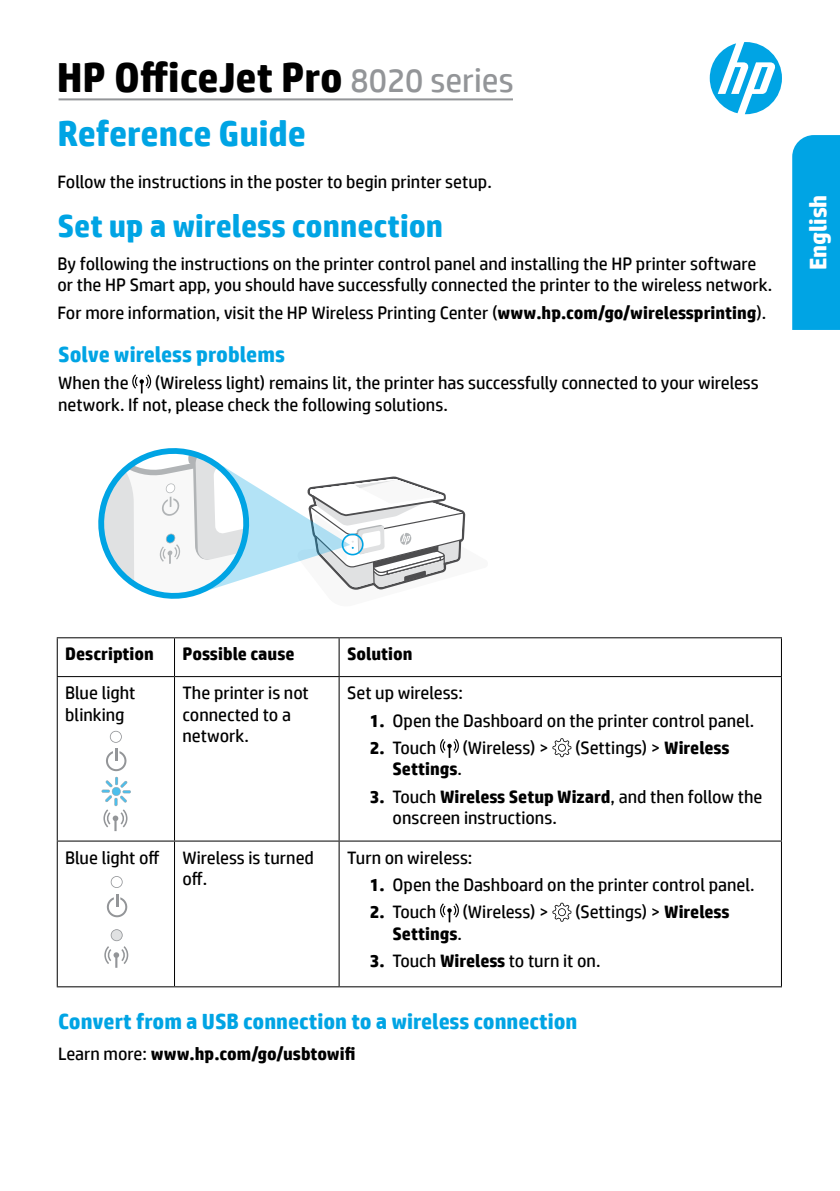
<style>
.page{position:relative;width:840px;height:1191px;background:#fff}
.page>*{position:absolute;margin:0;border:0;box-sizing:border-box;transform-origin:0 0}
.product_name{font:700 42px "HP Simplified";color:#000}
.section_title{font:700 36px "HP Simplified";color:#00a4e4}
.section_title-2{font:700 32px "HP Simplified";color:#00a4e4}
.bleed_tab{font:700 24px "HP Simplified";color:#fff}
.subsection_title2{font:700 22px "HP Simplified";color:#00a4e4}
.table_body1{font:700 22px "HP Simplified";color:#00a4e4}
.body{font:18px/21.6px "HP Simplified";color:#000}
.table_body1-2{font:18px/21.6px "HP Simplified";color:#000}
.body-2{font:700 18px "HP Simplified";color:#000}
.table_body1-3{font:700 18px "HP Simplified";color:#000}
.s1{font-weight:400;font-size:34px;color:#939598}
.s2{font-weight:700}
.s3{font-weight:400}
</style>
<div class="page">
<hr style="left:59px;top:98px;width:453px;height:2px;background:#939598">
<svg style="left:709px;top:42px;width:72px;height:72px"></svg>
<div style="left:792px;top:135px;width:47px;height:195px;background:#00a4e4"></div>
<hr style="left:57px;top:677px;width:1px;height:163px;background:#000">
<hr style="left:174px;top:677px;width:1px;height:163px;background:#000">
<hr style="left:338px;top:677px;width:1px;height:163px;background:#000">
<hr style="left:780px;top:677px;width:1px;height:163px;background:#000">
<hr style="left:57px;top:840px;width:117px;height:1px;background:#000">
<hr style="left:57px;top:841px;width:1px;height:145px;background:#000">
<hr style="left:174px;top:840px;width:165px;height:1px;background:#000">
<hr style="left:174px;top:841px;width:1px;height:145px;background:#000">
<hr style="left:339px;top:840px;width:442px;height:1px;background:#000">
<hr style="left:338px;top:841px;width:1px;height:145px;background:#000">
<hr style="left:780px;top:841px;width:1px;height:145px;background:#000">
<hr style="left:57px;top:986px;width:117px;height:1px;background:#000">
<hr style="left:174px;top:986px;width:165px;height:1px;background:#000">
<hr style="left:339px;top:986px;width:442px;height:1px;background:#000">
<hr style="left:57px;top:637px;width:117px;height:1px;background:#000">
<hr style="left:57px;top:638px;width:1px;height:38px;background:#000">
<hr style="left:174px;top:637px;width:165px;height:1px;background:#000">
<hr style="left:174px;top:638px;width:1px;height:38px;background:#000">
<hr style="left:339px;top:637px;width:442px;height:1px;background:#000">
<hr style="left:338px;top:638px;width:1px;height:38px;background:#000">
<hr style="left:780px;top:638px;width:1px;height:38px;background:#000">
<hr style="left:57px;top:676px;width:117px;height:1px;background:#000">
<hr style="left:174px;top:676px;width:165px;height:1px;background:#000">
<hr style="left:339px;top:676px;width:442px;height:1px;background:#000">
<svg style="left:440px;top:739px;width:18px;height:19px"></svg>
<svg style="left:552px;top:738px;width:19px;height:19px"></svg>
<svg style="left:440px;top:903px;width:18px;height:19px"></svg>
<svg style="left:552px;top:902px;width:19px;height:19px"></svg>
<svg style="left:132px;top:374px;width:19px;height:19px"></svg>
<svg style="left:98px;top:448px;width:368px;height:151px"></svg>
<svg style="left:106px;top:731px;width:20px;height:40px"></svg>
<svg style="left:101px;top:777px;width:30px;height:54px"></svg>
<svg style="left:107px;top:895px;width:20px;height:22px"></svg>
<svg style="left:111px;top:876px;width:12px;height:12px"></svg>
<svg style="left:104px;top:929px;width:24px;height:38px"></svg>
<p class="product_name" style="left:57px;top:50px;width:458px">HP OfficeJet Pro <span class="s1">8020 series</span></p>
<p class="section_title" style="left:57px;top:110px;width:250px">Reference Guide</p>
<p class="body" style="left:57px;top:171px;width:435px">Follow the instructions in the poster to begin printer setup.</p>
<p class="section_title-2" style="left:57px;top:205px;width:387px">Set up a wireless connection</p>
<p class="body" style="left:57px;top:252px;width:715px">By following the instructions on the printer control panel and installing the HP printer software or the HP Smart app, you should have successfully connected the printer to the wireless network.</p>
<p class="body" style="left:57px;top:301px;width:710px">For more information, visit the HP Wireless Printing Center (<span class="s2">www.hp.com/go/wirelessprinting</span>).</p>
<p class="table_body1" style="left:58px;top:340px;width:228px">Solve wireless problems</p>
<p class="table_body1-2" style="left:58px;top:372px;width:72px">When the</p>
<p class="table_body1-2" style="left:58px;top:372px;width:701px;text-indent:96px">(Wireless light) remains lit, the printer has successfully connected to your wireless network. If not, please check the following solutions.</p>
<p class="bleed_tab" style="left:802px;top:270px;width:77px;rotate:-90deg">English</p>
<p class="table_body1-3" style="left:65px;top:642px;width:90px">Description</p>
<p class="table_body1-3" style="left:182px;top:642px;width:113px">Possible cause</p>
<p class="table_body1-3" style="left:347px;top:642px;width:67px">Solution</p>
<p class="body" style="left:65px;top:682px;width:72px">Blue light blinking</p>
<p class="table_body1-2" style="left:182px;top:682px;width:128px">The printer is not connected to a network.</p>
<p class="table_body1-2" style="left:347px;top:682px;width:117px">Set up wireless:</p>
<p class="body" style="left:369px;top:709px;width:386px"><span class="s2">1.</span> Open the Dashboard on the printer control panel.</p>
<p class="body" style="left:369px;top:736px;width:68px"><span class="s2">2.</span> Touch</p>
<p class="body" style="left:462px;top:736px;width:88px">(Wireless) &gt;</p>
<p class="body" style="left:574px;top:736px;width:156px">(Settings) &gt; <span class="s2">Wireless</span></p>
<p class="body-2" style="left:392px;top:757px;width:71px">Settings<span class="s3">.</span></p>
<p class="body" style="left:392px;top:785px;width:371px;text-indent:-23px"><span class="s2">3.</span> Touch <span class="s2">Wireless Setup Wizard</span>, and then follow the onscreen instructions.</p>
<p class="body" style="left:65px;top:846px;width:96px">Blue light off</p>
<p class="table_body1-2" style="left:182px;top:846px;width:133px">Wireless is turned off.</p>
<p class="table_body1-2" style="left:347px;top:846px;width:127px">Turn on wireless:</p>
<p class="body" style="left:369px;top:873px;width:386px"><span class="s2">1.</span> Open the Dashboard on the printer control panel.</p>
<p class="body" style="left:369px;top:901px;width:68px"><span class="s2">2.</span> Touch</p>
<p class="body" style="left:462px;top:901px;width:88px">(Wireless) &gt;</p>
<p class="body" style="left:574px;top:901px;width:156px">(Settings) &gt; <span class="s2">Wireless</span></p>
<p class="body-2" style="left:392px;top:922px;width:71px">Settings<span class="s3">.</span></p>
<p class="body" style="left:369px;top:950px;width:232px"><span class="s2">3.</span> Touch <span class="s2">Wireless</span> to turn it on.</p>
<p class="subsection_title2" style="left:58px;top:1007px;width:520px">Convert from a USB connection to a wireless connection</p>
<p class="body-2" style="left:58px;top:1041px;width:298px"><span class="s3">Learn more:</span> www.hp.com/go/usbtowifi</p>
</div>
